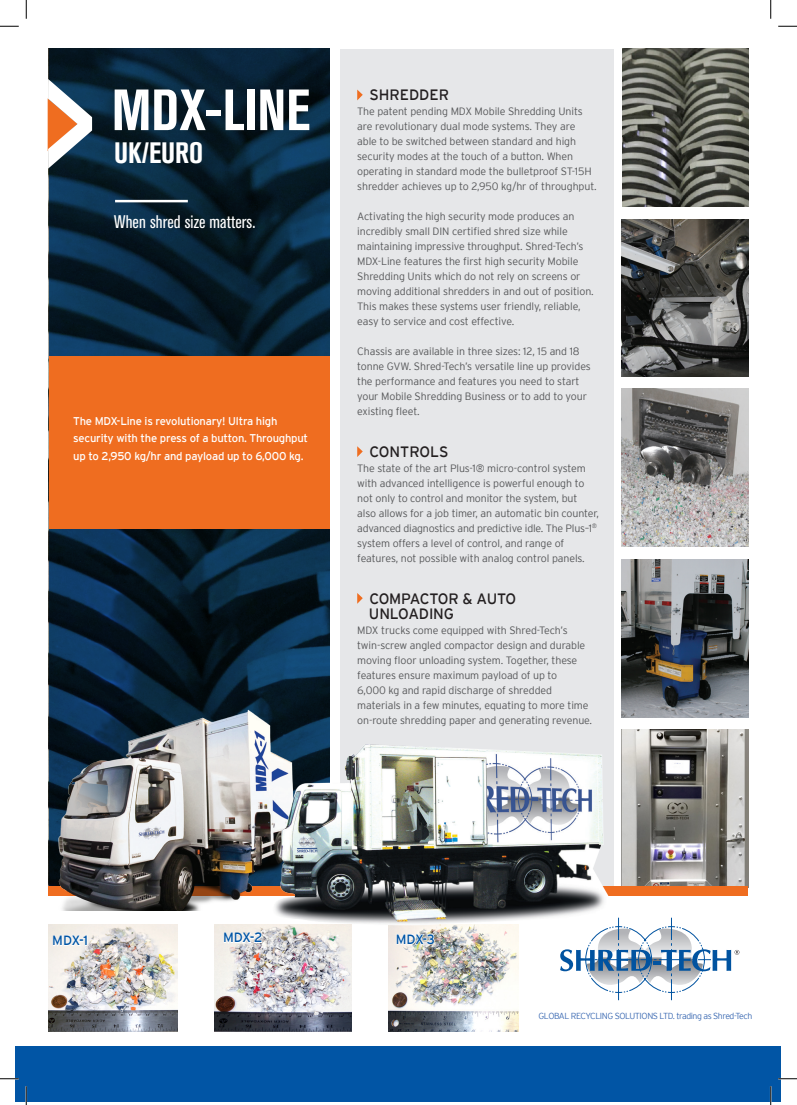
<style>
.page{position:relative;width:797px;height:1105px;background:#fff}
.page>*{position:absolute;margin:0;border:0;box-sizing:border-box;transform-origin:0 0}
.t1{font:700 condensed 57.5px "Akzidenz Grotesk BQ";color:#fff}
.t2{font:700 condensed 29.25px "Akzidenz Grotesk BQ";color:#fff}
.t3{font:condensed 18.12px "Akzidenz Grotesk BQ";letter-spacing:.005em;color:#fff}
.t4{font:15px/15px "Interstate";letter-spacing:-.01em;color:#231f20}
.t5{font:13.38px "Interstate";letter-spacing:-.025em;color:#0155a5}
.t6{font:11.25px/17.5px "Interstate";letter-spacing:-.02em;color:#fff}
.t7{font:300 10.62px/15px "Interstate";letter-spacing:-.01em;color:#57585a}
.t8{font:300 8.75px "Interstate";letter-spacing:-.05em;color:#3d6bb3}
</style>
<div class="page">
<img style="left:49px;top:49px;width:280px;height:838px">
<div style="left:340px;top:49px;width:273px;height:838px;background:#e6e7e9"></div>
<div style="left:49px;top:356px;width:280px;height:173px;background:#ef6d20"></div>
<svg style="left:48px;top:79px;width:44px;height:90px"></svg>
<svg style="left:357px;top:90px;width:6px;height:10px"></svg>
<svg style="left:357px;top:446px;width:6px;height:11px"></svg>
<svg style="left:357px;top:593px;width:6px;height:11px"></svg>
<hr style="left:115px;top:200px;width:73px;height:2px;background:#fff">
<img style="left:632px;top:730px;width:116px;height:157px">
<img style="left:622px;top:49px;width:126px;height:157px">
<div style="left:49px;top:887px;width:699px;height:9px;background:#ef6d20"></div>
<div style="left:16px;top:1046px;width:765px;height:55px;background:#0155a5"></div>
<svg style="left:560px;top:918px;width:179px;height:82px"></svg>
<img style="left:215px;top:924px;width:136px;height:108px">
<svg style="left:223px;top:931px;width:39px;height:15px"></svg>
<img style="left:49px;top:924px;width:128px;height:108px">
<svg style="left:52px;top:934px;width:36px;height:15px"></svg>
<img style="left:389px;top:944px;width:129px;height:88px">
<svg style="left:396px;top:944px;width:39px;height:4px"></svg>
<img style="left:621px;top:389px;width:127px;height:158px">
<img style="left:621px;top:559px;width:127px;height:158px">
<img style="left:56px;top:706px;width:242px;height:205px">
<img style="left:621px;top:219px;width:127px;height:158px">
<img style="left:259px;top:717px;width:373px;height:227px">
<svg style="left:0;top:25px;width:19px;height:2px"></svg>
<svg style="left:778px;top:25px;width:19px;height:2px"></svg>
<svg style="left:0;top:1078px;width:19px;height:1px"></svg>
<svg style="left:778px;top:1078px;width:19px;height:1px"></svg>
<svg style="left:25px;top:0;width:2px;height:19px"></svg>
<svg style="left:25px;top:1086px;width:2px;height:19px"></svg>
<svg style="left:770px;top:0;width:1px;height:19px"></svg>
<svg style="left:770px;top:1086px;width:1px;height:19px"></svg>
<p class="t1" style="left:112px;top:77px;width:200px">MDX-LINE</p>
<p class="t2" style="left:114px;top:136px;width:90px">UK/EURO</p>
<p class="t3" style="left:114px;top:211px;width:143px">When shred size matters.</p>
<p class="t6" style="left:73px;top:412px;width:236px">The MDX-Line is revolutionary! Ultra high security with the press of a button. Throughput up to 2,950 kg/hr and payload up to 6,000 kg.</p>
<p class="t4" style="left:369px;top:87px;width:81px">SHREDDER</p>
<p class="t7" style="left:357px;top:104px;width:241px">The patent pending MDX Mobile Shredding Units are revolutionary dual mode systems. They are able to be switched between standard and high security modes at the touch of a button. When operating in standard mode the bulletproof ST-15H shredder achieves up to 2,950 kg/hr of throughput.</p>
<p class="t7" style="left:357px;top:209px;width:238px">Activating the high security mode produces an incredibly small DIN certified shred size while maintaining impressive throughput. Shred-Tech’s MDX-Line features the first high security Mobile Shredding Units which do not rely on screens or moving additional shredders in and out of position.<br>This makes these systems user friendly, reliable, easy to service and cost effective.</p>
<p class="t7" style="left:357px;top:344px;width:235px">Chassis are available in three sizes: 12, 15 and 18 tonne GVW. Shred-Tech’s versatile line up provides the performance and features you need to start your Mobile Shredding Business or to add to your existing fleet.</p>
<p class="t4" style="left:369px;top:444px;width:81px">CONTROLS</p>
<p class="t7" style="left:357px;top:460px;width:243px">The state of the art Plus-1® micro-control system with advanced intelligence is powerful enough to not only to control and monitor the system, but also allows for a job timer, an automatic bin counter, advanced diagnostics and predictive idle. The Plus–1<sup>® </sup>system offers a level of control, and range of features, not possible with analog control panels.</p>
<p class="t4" style="left:369px;top:591px;width:149px">COMPACTOR &amp; AUTO<br>UNLOADING</p>
<p class="t7" style="left:357px;top:622px;width:236px">MDX trucks come equipped with Shred-Tech’s twin-screw angled compactor design and durable moving floor unloading system. Together, these features ensure maximum payload of up to<br>6,000 kg and rapid discharge of shredded materials in a few minutes, equating to more time on-route shredding paper and generating revenue.</p>
<p class="t5" style="left:52px;top:933px;width:37px">MDX-1</p>
<p class="t5" style="left:223px;top:930px;width:41px">MDX-2</p>
<p class="t5" style="left:396px;top:932px;width:41px">MDX-3</p>
<p class="t8" style="left:538px;top:1011px;width:215px">GLOBAL RECYCLING SOLUTIONS LTD. trading as Shred-Tech</p>
</div>
